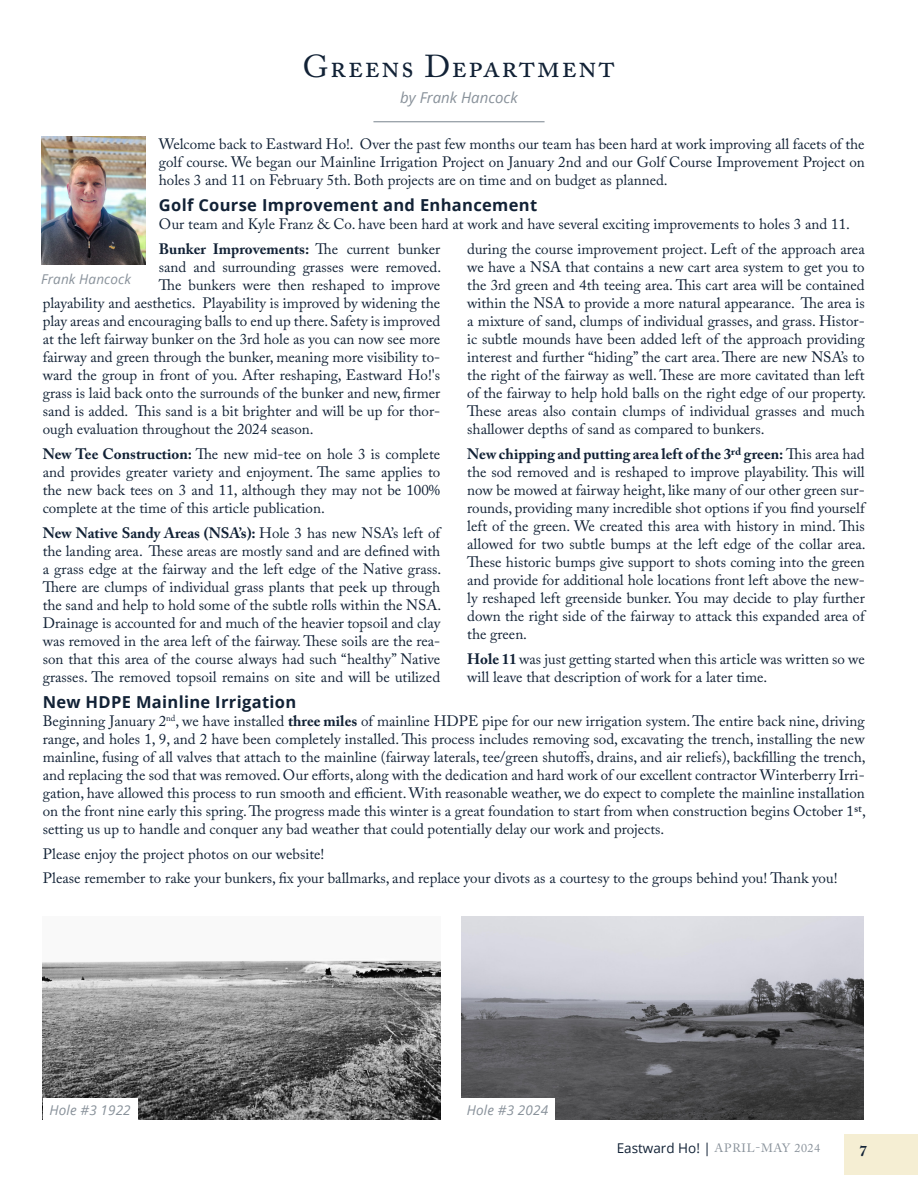
<style>
.page{position:relative;width:918px;height:1188px;background:#fff}
.page>*{position:absolute;margin:0;border:0;box-sizing:border-box;transform-origin:0 0}
.t1{font:31.5px "Adobe Caslon Pro";letter-spacing:.04em;color:#122236}
.t2{font:700 16.5px "Open Sans";letter-spacing:.02em;color:#122236}
.t3{font:15px/18px "Adobe Caslon Pro";letter-spacing:.07em;color:#122236;text-align:justify}
.t4{font:15px "Adobe Caslon Pro";letter-spacing:.005em;color:#122236}
.t5{font:15px "Adobe Caslon Pro";letter-spacing:.015em;color:#122236}
.t6{font:15px "Adobe Caslon Pro";color:#122236}
.t7{font:15px "Adobe Caslon Pro";letter-spacing:.025em;color:#122236}
.t8{font:15px "Adobe Caslon Pro";letter-spacing:.035em;color:#122236}
.t9{font:700 15px "Adobe Caslon Pro";color:#122236}
.t10{font:italic 15px "Open Sans";color:#88919a}
.Image_Caption{font:italic 13.5px "Open Sans";letter-spacing:.01em;color:#88919a}
.t11{font:12px "Adobe Caslon Pro";letter-spacing:.055em;color:#88919a}
.s1{font-weight:400}
.s2{font-weight:700}
.s3{font-family:"Open Sans";font-size:13.5px;color:#122236}
</style>
<div class="page">
<img style="left:41px;top:137px;width:104px;height:127px">
<hr style="left:373px;top:121px;width:172px;height:1px;background:#88919a">
<img style="left:43px;top:960px;width:397px;height:160px">
<img style="left:462px;top:917px;width:401px;height:203px">
<div style="left:43px;top:1098px;width:94px;height:23px;background:#fff"></div>
<div style="left:460px;top:1098px;width:95px;height:23px;background:#fff"></div>
<div style="left:844px;top:1134px;width:74px;height:41px;background:#f5eed3"></div>
<h1 class="t1" style="left:303px;top:48px;width:314px">Greens Department</h1>
<p class="t10" style="left:400px;top:88px;width:119px">by Frank Hancock</p>
<p class="t3" style="left:159px;top:135px;width:707px">Welcome back to Eastward Ho!. Over the past few months our team has been hard at work improving all facets of the golf course. We began our Mainline Irrigation Project on January 2nd and our Golf Course Improvement Project on holes 3 and 11 on February 5th. Both projects are on time and on budget as planned.</p>
<p class="t2" style="left:159px;top:194px;width:380px">Golf Course Improvement and Enhancement</p>
<p class="t4" style="left:159px;top:215px;width:693px">Our team and Kyle Franz &amp; Co. have been hard at work and have several exciting improvements to holes 3 and 11.</p>
<p class="t9" style="left:159px;top:240px;width:283px">Bunker Improvements: <span class="s1">The current bunker</span></p>
<p class="t3" style="left:159px;top:258px;width:284px">sand and surrounding grasses were removed.</p>
<p class="t3" style="left:159px;top:276px;width:283px">The bunkers were then reshaped to improve</p>
<p class="t5" style="left:43px;top:294px;width:399px">playability and aesthetics. Playability is improved by widening the</p>
<p class="t3" style="left:43px;top:312px;width:399px">play areas and encouraging balls to end up there. Safety is improved</p>
<p class="t4" style="left:43px;top:330px;width:399px">at the left fairway bunker on the 3rd hole as you can now see more</p>
<p class="t3" style="left:43px;top:348px;width:399px">fairway and green through the bunker, meaning more visibility to-</p>
<p class="t6" style="left:43px;top:366px;width:399px">ward the group in front of you. After reshaping, Eastward Ho!'s</p>
<p class="t4" style="left:43px;top:384px;width:399px">grass is laid back onto the surrounds of the bunker and new, firmer</p>
<p class="t4" style="left:43px;top:402px;width:399px">sand is added. This sand is a bit brighter and will be up for thor-</p>
<p class="t8" style="left:43px;top:420px;width:272px">ough evaluation throughout the 2024 season.</p>
<p class="t3" style="left:43px;top:445px;width:399px"><span class="s2">New Tee Construction:</span> The new mid-tee on hole 3 is complete and provides greater variety and enjoyment. The same applies to the new back tees on 3 and 11, although they may not be 100% complete at the time of this article publication.</p>
<p class="t3" style="left:43px;top:523px;width:401px;text-align:left"><span class="s2">New Native Sandy Areas (NSA’s):</span> Hole 3 has new NSA’s left of the landing area. These areas are mostly sand and are defined with a grass edge at the fairway and the left edge of the Native grass.<br>There are clumps of individual grass plants that peek up through the sand and help to hold some of the subtle rolls within the NSA.<br>Drainage is accounted for and much of the heavier topsoil and clay was removed in the area left of the fairway. These soils are the rea&shy;son that this area of the course always had such “healthy” Native grasses. The removed topsoil remains on site and will be utilized</p>
<p class="t3" style="left:467px;top:240px;width:400px;text-align:left">during the course improvement project. Left of the approach area we have a NSA that contains a new cart area system to get you to the 3rd green and 4th teeing area. This cart area will be contained within the NSA to provide a more natural appearance. The area is a mixture of sand, clumps of individual grasses, and grass. Histor&shy;ic subtle mounds have been added left of the approach providing interest and further “hiding” the cart area. There are new NSA’s to the right of the fairway as well. These are more cavitated than left of the fairway to help hold balls on the right edge of our property.<br>These areas also contain clumps of individual grasses and much shallower depths of sand as compared to bunkers.</p>
<p class="t3" style="left:467px;top:445px;width:401px"><span class="s2">New chipping and putting area left of the 3rd green:</span> This area had the sod removed and is reshaped to improve playability. This will now be mowed at fairway height, like many of our other green sur&shy;rounds, providing many incredible shot options if you find yourself left of the green. We created this area with history in mind. This allowed for two subtle bumps at the left edge of the collar area.<br>These historic bumps give support to shots coming into the green and provide for additional hole locations front left above the new&shy;ly reshaped left greenside bunker. You may decide to play further down the right side of the fairway to attack this expanded area of the green.</p>
<p class="t3" style="left:467px;top:649px;width:399px"><span class="s2">Hole 11</span> was just getting started when this article was written so we will leave that description of work for a later time.</p>
<p class="Image_Caption" style="left:41px;top:270px;width:91px">Frank Hancock</p>
<p class="t2" style="left:43px;top:690px;width:255px">New HDPE Mainline Irrigation</p>
<p class="t3" style="left:43px;top:712px;width:825px">Beginning January 2<sup>nd</sup>, we have installed <span class="s2">three miles</span> of mainline HDPE pipe for our new irrigation system. The entire back nine, driving range, and holes 1, 9, and 2 have been completely installed. This process includes removing sod, excavating the trench, installing the new mainline, fusing of all valves that attach to the mainline (fairway laterals, tee/green shutoffs, drains, and air reliefs), backfilling the trench, and replacing the sod that was removed. Our efforts, along with the dedication and hard work of our excellent contractor Winterberry Irri&shy;gation, have allowed this process to run smooth and efficient. With reasonable weather, we do expect to complete the mainline installation on the front nine early this spring. The progress made this winter is a great foundation to start from when construction begins October 1st, setting us up to handle and conquer any bad weather that could potentially delay our work and projects.</p>
<p class="t7" style="left:43px;top:845px;width:283px">Please enjoy the project photos on our website!</p>
<p class="t4" style="left:43px;top:869px;width:796px">Please remember to rake your bunkers, fix your ballmarks, and replace your divots as a courtesy to the groups behind you! Thank you!</p>
<p class="Image_Caption" style="left:49px;top:1101px;width:83px">Hole #3 1922</p>
<p class="Image_Caption" style="left:467px;top:1101px;width:83px">Hole #3 2024</p>
<p class="t11" style="left:617px;top:1141px;width:205px"><span class="s3">Eastward Ho! |</span> APRIL-MAY 2024</p>
<p class="t9" style="left:860px;top:1142px;width:9px">7</p>
</div>
